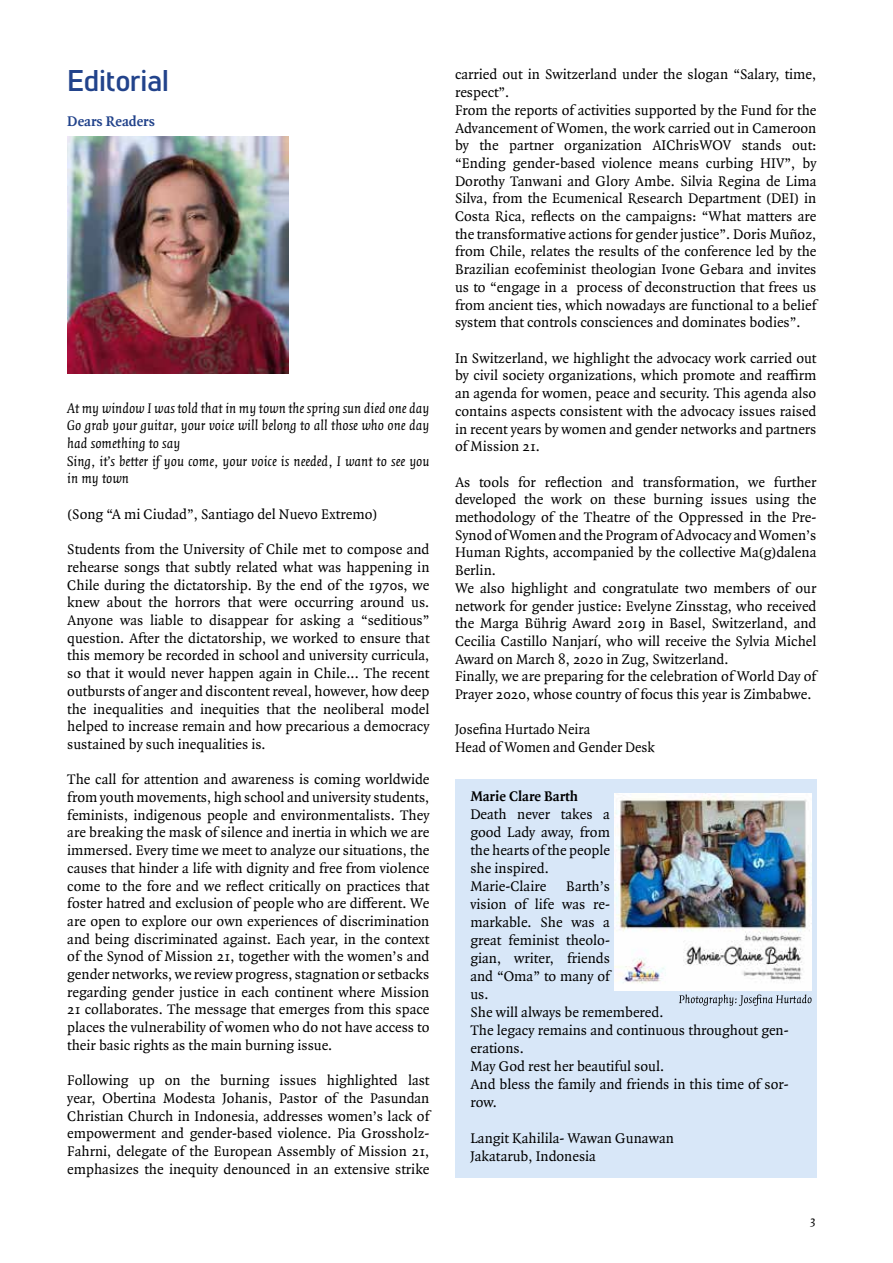
<style>
.page{position:relative;width:893px;height:1263px;background:#fff}
.page>*{position:absolute;margin:0;border:0;box-sizing:border-box;transform-origin:0 0}
.t1{font:700 30px "Lintel";color:#22438b}
.t2{font:15px/17.7px "Quadraat OT";color:#000}
.t3{font:italic 15px/17.7px "Quadraat OT";color:#000}
.t4{font:700 15px "Quadraat OT";color:#000}
.t5{font:700 15px "Quadraat OT";color:#22438b}
.t6{font:12px "Quadraat OT";color:#000}
</style>
<div class="page">
<div style="left:455px;top:779px;width:361px;height:399px;background:#d8e7f8"></div>
<img style="left:67px;top:136px;width:222px;height:237px">
<img style="left:614px;top:793px;width:197px;height:197px">
<svg style="left:679px;top:994px;width:133px;height:12px"></svg>
<h1 class="t1" style="left:67px;top:59px;width:103px">Editorial</h1>
<p class="t5" style="left:67px;top:113px;width:89px">Dears Readers</p>
<p class="t3" style="left:67px;top:399px;width:364px">At my window I was told that in my town the spring sun died one day Go grab your guitar, your voice will belong to all those who one day had something to say<br>Sing, it’s better if you come, your voice is needed, I want to see you in my town</p>
<p class="t2" style="left:67px;top:505px;width:312px">(Song “A mi Ciudad”, Santiago del Nuevo Extremo)</p>
<p class="t2" style="left:67px;top:541px;width:364px;text-align:justify">Students from the University of Chile met to compose and rehearse songs that subtly related what was happening in Chile during the dictatorship. By the end of the 1970s, we knew about the horrors that were occurring around us.<br>Anyone was liable to disappear for asking a “seditious” question. After the dictatorship, we worked to ensure that this memory be recorded in school and university curricula, so that it would never happen again in Chile... The recent outbursts of anger and discontent reveal, however, how deep the inequalities and inequities that the neoliberal model helped to increase remain and how precarious a democracy sustained by such inequalities is.</p>
<p class="t2" style="left:67px;top:771px;width:364px;text-align:justify">The call for attention and awareness is coming worldwide from youth movements, high school and university students, feminists, indigenous people and environmentalists. They are breaking the mask of silence and inertia in which we are immersed. Every time we meet to analyze our situations, the causes that hinder a life with dignity and free from violence come to the fore and we reflect critically on practices that foster hatred and exclusion of people who are different. We are open to explore our own experiences of discrimination and being discriminated against. Each year, in the context of the Synod of Mission 21, together with the women’s and gender networks, we review progress, stagnation or setbacks regarding gender justice in each continent where Mission 21 collaborates. The message that emerges from this space places the vulnerability of women who do not have access to their basic rights as the main burning issue.</p>
<p class="t2" style="left:67px;top:1072px;width:364px;text-align:justify">Following up on the burning issues highlighted last year, Obertina Modesta Johanis, Pastor of the Pasundan Christian Church in Indonesia, addresses women’s lack of empowerment and gender-based violence. Pia Grossholz-Fahrni, delegate of the European Assembly of Mission 21, emphasizes the inequity denounced in an extensive strike</p>
<p class="t2" style="left:455px;top:66px;width:363px">carried out in Switzerland under the slogan “Salary, time, respect”.<br>From the reports of activities supported by the Fund for the Advancement of Women, the work carried out in Cameroon by the partner organization AIChrisWOV stands out: “Ending gender-based violence means curbing HIV”, by Dorothy Tanwani and Glory Ambe. Silvia Regina de Lima Silva, from the Ecumenical Research Department (DEI) in Costa Rica, reflects on the campaigns: “What matters are the transformative actions for gender justice”. Doris Muñoz, from Chile, relates the results of the conference led by the Brazilian ecofeminist theologian Ivone Gebara and invites us to “engage in a process of deconstruction that frees us from ancient ties, which nowadays are functional to a belief system that controls consciences and dominates bodies”.</p>
<p class="t2" style="left:455px;top:349px;width:363px;text-align:justify">In Switzerland, we highlight the advocacy work carried out by civil society organizations, which promote and reaffirm an agenda for women, peace and security. This agenda also contains aspects consistent with the advocacy issues raised in recent years by women and gender networks and partners of Mission 21.</p>
<p class="t2" style="left:455px;top:473px;width:363px">As tools for reflection and transformation, we further developed the work on these burning issues using the methodology of the Theatre of the Oppressed in the Pre-Synod of Women and the Program of Advocacy and Women’s Human Rights, accompanied by the collective Ma(g)dalena Berlin.<br>We also highlight and congratulate two members of our network for gender justice: Evelyne Zinsstag, who received the Marga Bührig Award 2019 in Basel, Switzerland, and Cecilia Castillo Nanjarí, who will receive the Sylvia Michel Award on March 8, 2020 in Zug, Switzerland.<br>Finally, we are preparing for the celebration of World Day of Prayer 2020, whose country of focus this year is Zimbabwe.</p>
<p class="t2" style="left:455px;top:721px;width:202px">Josefina Hurtado Neira<br>Head of Women and Gender Desk</p>
<p class="t4" style="left:470px;top:787px;width:109px">Marie Clare Barth</p>
<p class="t2" style="left:470px;top:805px;width:141px">Death never takes a good Lady away, from the hearts of the people she inspired.<br>Marie-Claire</p>
<p class="t2" style="left:470px;top:877px;width:320px;text-indent:96px">Barth’s<br>vision of life was re-<br>markable. She was a<br>great feminist theolo-<br>gian, writer, friends<br>and “Oma” to many of<br>us.<br>She will always be remembered.<br>The legacy remains and continuous throughout gen&shy;erations.<br>May God rest her beautiful soul.<br>And bless the family and friends in this time of sor&shy;row.</p>
<p class="t2" style="left:470px;top:1129px;width:205px">Langit Kahilila- Wawan Gunawan<br>Jakatarub, Indonesia</p>
<p class="t6" style="left:810px;top:1213px;width:8px">3</p>
</div>
